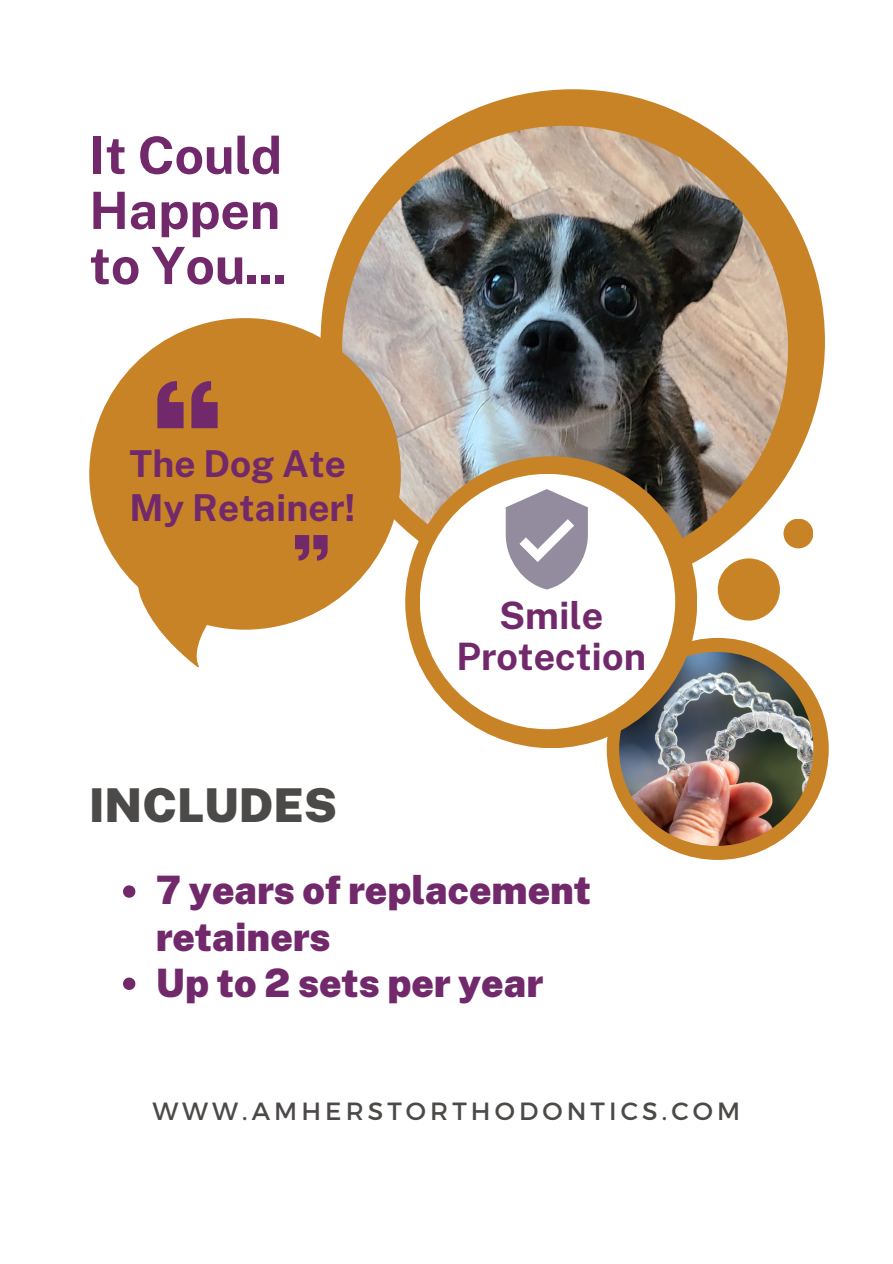
<style>
.page{position:relative;width:893px;height:1264px;background:#fff}
.page>*{position:absolute;margin:0;border:0;box-sizing:border-box;transform-origin:0 0}
.t1{font:700 51.45px/55.1px "Public Sans";color:#71296b}
.t2{font:900 46.65px "Public Sans";color:#4c4a48}
.t3{font:900 39.15px/46px "Public Sans";color:#71296b}
.t4{font:700 37.8px/40.5px "Public Sans";color:#71296b;text-align:center}
.t5{font:700 37.05px/43.8px "Public Sans";color:#71296b}
.t6{font:24.9px "Montserrat";letter-spacing:.165em;color:#4c4a48}
</style>
<div class="page">
<div style="left:320px;top:89px;width:504px;height:504px;background:#c88326;border-radius:50%"></div>
<img style="left:342px;top:126px;width:446px;height:445px;border-radius:50%">
<div style="left:89px;top:318px;width:312px;height:311px;background:#c88326;border-radius:50%"></div>
<svg style="left:157px;top:381px;width:60px;height:47px"></svg>
<svg style="left:295px;top:535px;width:32px;height:25px"></svg>
<svg style="left:135px;top:584px;width:87px;height:83px"></svg>
<div style="left:606px;top:638px;width:222px;height:222px;background:#c88326;border-radius:50%"></div>
<img style="left:619px;top:652px;width:194px;height:194px;border-radius:50%">
<div style="left:405px;top:456px;width:292px;height:292px;background:#c88326;border-radius:50%"></div>
<div style="left:420px;top:474px;width:255px;height:255px;background:#fff;border-radius:50%"></div>
<svg style="left:505px;top:489px;width:82px;height:100px"></svg>
<div style="left:717px;top:558px;width:62px;height:62px;background:#c88326;border-radius:50%"></div>
<div style="left:783px;top:518px;width:30px;height:30px;background:#c88326;border-radius:50%"></div>
<svg style="left:123px;top:885px;width:12px;height:12px"></svg>
<svg style="left:123px;top:977px;width:12px;height:12px"></svg>
<p class="t1" style="left:89px;top:128px;width:199px">It Could<br>Happen to You...</p>
<p class="t5" style="left:129px;top:441px;width:227px">The Dog Ate<br>My Retainer!</p>
<p class="t2" style="left:89px;top:778px;width:249px">INCLUDES</p>
<p class="t4" style="left:456px;top:595px;width:191px">Smile<br>Protection</p>
<p class="t3" style="left:156px;top:867px;width:437px">7 years of replacement retainers</p>
<p class="t3" style="left:156px;top:959px;width:389px">Up to 2 sets per year</p>
<p class="t6" style="left:152px;top:1095px;width:589px">WWW.AMHERSTORTHODONTICS.COM</p>
</div>
